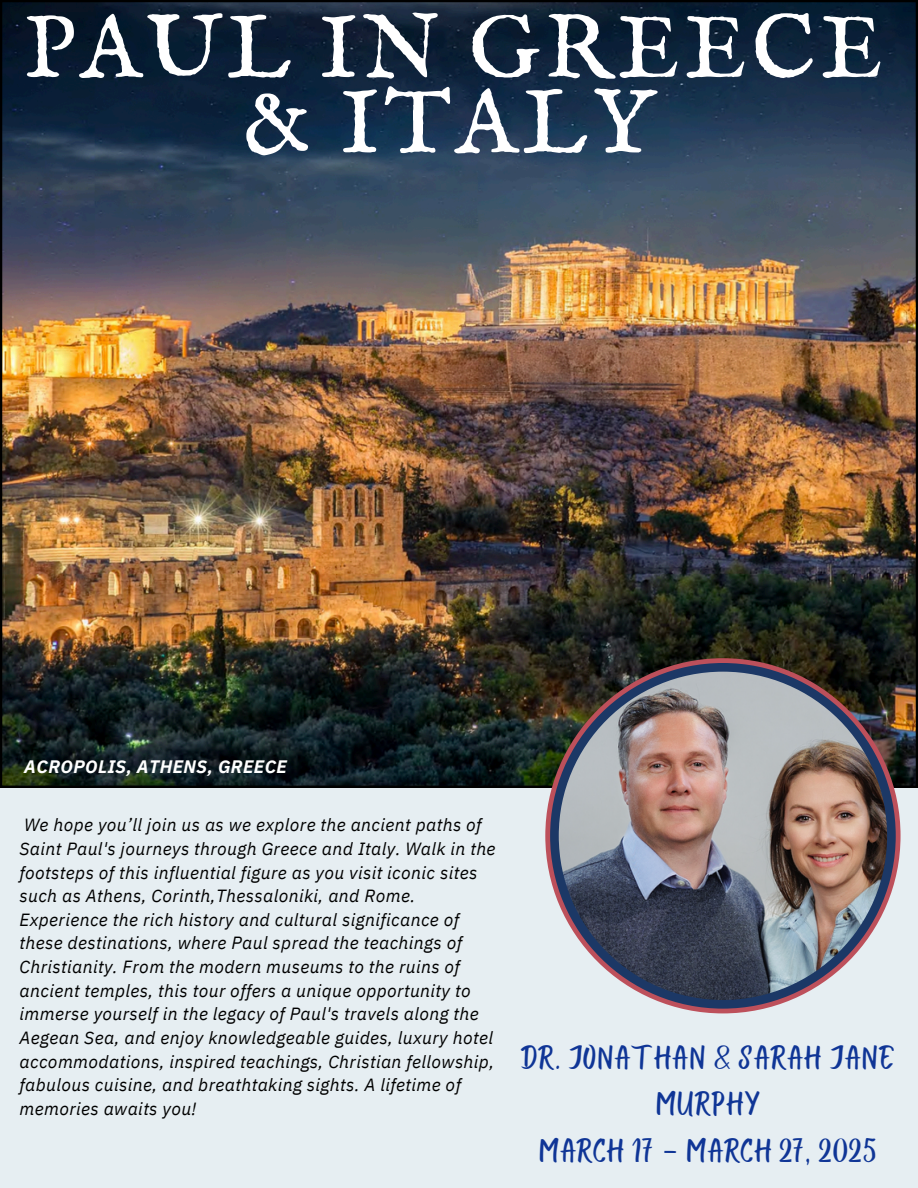
<style>
.page{position:relative;width:918px;height:1188px;background:#e6eef2}
.page>*{position:absolute;margin:0;border:0;box-sizing:border-box;transform-origin:0 0}
.t1{font:91.8px "IM FELL English SC";letter-spacing:.05em;color:#fff}
.t2{font:90.3px "IM FELL English SC";letter-spacing:.05em;color:#fff}
.t3{font:33.9px/46.7px "Bright Sunshine Cap";letter-spacing:.02em;color:#0f3596;text-align:center}
.t4{font:italic 700 18px "IBM Plex Sans";letter-spacing:.02em;color:#fff}
.t5{font:italic 17.55px/23.7px "IBM Plex Sans";letter-spacing:.02em;color:#000}
</style>
<div class="page">
<img style="left:0;top:0;width:918px;height:788px">
<div style="left:545px;top:658px;width:356px;height:355px;background:#bd505b;border-radius:50%"></div>
<div style="left:550px;top:663px;width:346px;height:346px;background:#1c3866;border-radius:50%"></div>
<img style="left:559px;top:672px;width:328px;height:328px;border-radius:50%">
<p class="t2" style="left:24px;top:-5px;width:861px">PAUL IN GREECE</p>
<p class="t1" style="left:242px;top:69px;width:413px">&amp; ITALY</p>
<h2 class="t4" style="left:24px;top:755px;width:264px">ACROPOLIS, ATHENS, GREECE</h2>
<h3 class="t5" style="left:19px;top:813px;width:478px">We hope you’ll join us as we explore the ancient paths of Saint Paul's journeys through Greece and Italy. Walk in the footsteps of this influential figure as you visit iconic sites such as Athens, Corinth,Thessaloniki, and Rome.<br>Experience the rich history and cultural significance of these destinations, where Paul spread the teachings of Christianity. From the modern museums to the ruins of ancient temples, this tour offers a unique opportunity to immerse yourself in the legacy of Paul's travels along the Aegean Sea, and enjoy knowledgeable guides, luxury hotel accommodations, inspired teachings, Christian fellowship, fabulous cuisine, and breathtaking sights. A lifetime of memories awaits you!</h3>
<p class="t3" style="left:521px;top:1032px;width:376px">DR. JONATHAN &amp; SARAH JANE<br>MURPHY<br>MARCH 17 - MARCH 27, 2025</p>
</div>
